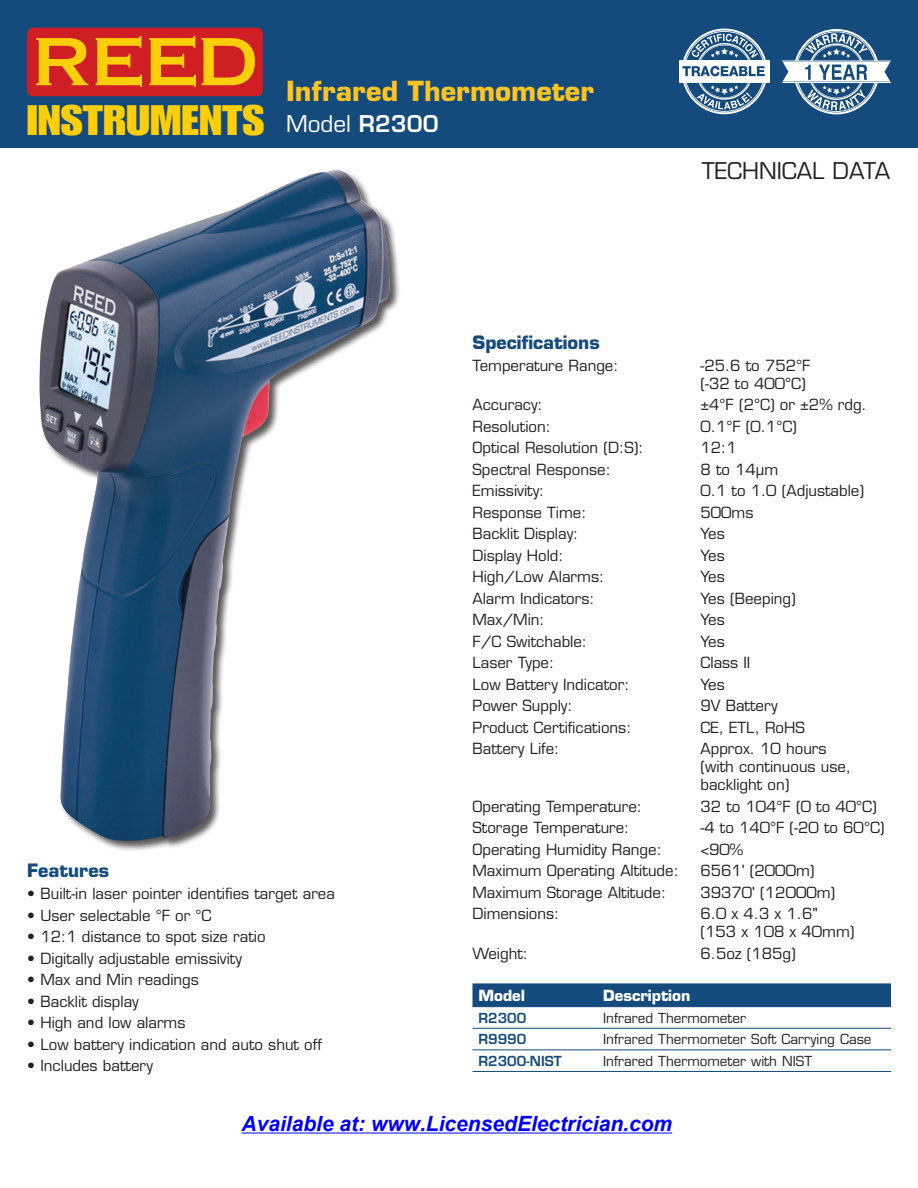
<style>
.page{position:relative;width:918px;height:1188px;background:#fff}
.page>*{position:absolute;margin:0;border:0;box-sizing:border-box;transform-origin:0 0}
.t1{font:41.7px "Impact LT Std";color:#fece08;scale:1.19 1}
.t2{font:700 27px "Eurostile LT Std";color:#fec422}
.t3{font:22.5px "Eurostile LT Std";color:#231f20}
.t4{font:22.5px "Eurostile LT Std";color:#fff}
.t5{font:italic 700 21px "Arial";color:#00f}
.t6{font:700 18px "Eurostile LT Std";color:#144a7c}
.t7{font:15px/18px "Eurostile LT Std";color:#231f20}
.t8{font:700 15px "Eurostile LT Std";color:#fff}
.t9{font:13.5px "Eurostile LT Std";color:#231f20}
.t10{font:600 13.5px "Eurostile LT Std";color:#144a7c}
.s1{font-weight:600}
</style>
<div class="page">
<div style="left:0;top:0;width:918px;height:148px;background:#144a7c"></div>
<svg style="left:782px;top:29px;width:109px;height:85px"></svg>
<div style="left:27px;top:28px;width:236px;height:68px;background:#d01e25;border-radius:6px"></div>
<svg style="left:36px;top:38px;width:52px;height:47px"></svg>
<svg style="left:96px;top:36px;width:46px;height:51px"></svg>
<svg style="left:149px;top:36px;width:106px;height:51px"></svg>
<div style="left:472px;top:983px;width:419px;height:23px;background:#144a7c"></div>
<hr style="left:472px;top:1006px;width:125px;height:1px;background:#144a7c">
<hr style="left:597px;top:1006px;width:294px;height:1px;background:#144a7c">
<hr style="left:472px;top:1028px;width:125px;height:1px;background:#144a7c">
<hr style="left:597px;top:1028px;width:294px;height:1px;background:#144a7c">
<hr style="left:472px;top:1049px;width:125px;height:1px;background:#144a7c">
<hr style="left:597px;top:1049px;width:294px;height:1px;background:#144a7c">
<hr style="left:472px;top:1071px;width:125px;height:1px;background:#144a7c">
<hr style="left:597px;top:1071px;width:294px;height:1px;background:#144a7c">
<svg style="left:683px;top:83px;width:83px;height:31px"></svg>
<div style="left:679px;top:62px;width:91px;height:19px;background:#fff"></div>
<hr style="left:679px;top:60px;width:91px;height:1px;background:#fff">
<hr style="left:679px;top:82px;width:91px;height:1px;background:#fff">
<svg style="left:682px;top:29px;width:84px;height:47px"></svg>
<div style="left:39px;top:169px;width:362px;height:683px;background:#231f20;opacity:.75"></div>
<img style="left:39px;top:169px;width:351px;height:672px">
<hr style="left:242px;top:1133px;width:430px;height:1px;background:#00f">
<h1 class="t1" style="left:27px;top:96px;width:201px">INSTRUMENTS</h1>
<h2 class="t2" style="left:286px;top:75px;width:309px">Infrared Thermometer</h2>
<h3 class="t4" style="left:286px;top:110px;width:154px">Model <span class="s1">R2300</span></h3>
<h3 class="t3" style="left:702px;top:157px;width:190px">Technical Data</h3>
<p class="t6" style="left:27px;top:860px;width:84px">Features</p>
<p class="t7" style="left:27px;top:885px;width:310px">• Built-in laser pointer identifies target area</p>
<p class="t7" style="left:27px;top:906px;width:186px">• User selectable °F or °C</p>
<p class="t7" style="left:27px;top:928px;width:240px">• 12:1 distance to spot size ratio</p>
<p class="t7" style="left:27px;top:949px;width:217px">• Digitally adjustable emissivity</p>
<p class="t7" style="left:27px;top:971px;width:173px">• Max and Min readings</p>
<p class="t7" style="left:27px;top:992px;width:113px">• Backlit display</p>
<p class="t7" style="left:27px;top:1014px;width:160px">• High and low alarms</p>
<p class="t7" style="left:27px;top:1035px;width:297px">• Low battery indication and auto shut off</p>
<p class="t7" style="left:27px;top:1057px;width:128px">• Includes battery</p>
<p class="t6" style="left:472px;top:331px;width:129px">Specifications</p>
<p class="t7" style="left:472px;top:356px;width:148px">Temperature Range:</p>
<p class="t7" style="left:700px;top:356px;width:111px">-25.6 to 752°F (-32 to 400°C)</p>
<p class="t7" style="left:472px;top:396px;width:72px">Accuracy:</p>
<p class="t7" style="left:700px;top:396px;width:168px">±4°F (2°C) or ±2% rdg.</p>
<p class="t7" style="left:472px;top:417px;width:80px">Resolution:</p>
<p class="t7" style="left:700px;top:417px;width:98px">0.1°F (0.1°C)</p>
<p class="t7" style="left:472px;top:439px;width:173px">Optical Resolution (D:S):</p>
<p class="t7" style="left:700px;top:439px;width:38px">12:1</p>
<p class="t7" style="left:472px;top:460px;width:140px">Spectral Response:</p>
<p class="t7" style="left:700px;top:460px;width:79px">8 to 14μm</p>
<p class="t7" style="left:472px;top:482px;width:73px">Emissivity:</p>
<p class="t7" style="left:700px;top:482px;width:165px">0.1 to 1.0 (Adjustable)</p>
<p class="t7" style="left:472px;top:503px;width:116px">Response Time:</p>
<p class="t7" style="left:700px;top:503px;width:54px">500ms</p>
<p class="t7" style="left:472px;top:525px;width:107px">Backlit Display:</p>
<p class="t7" style="left:700px;top:525px;width:26px">Yes</p>
<p class="t7" style="left:472px;top:546px;width:93px">Display Hold:</p>
<p class="t7" style="left:700px;top:546px;width:26px">Yes</p>
<p class="t7" style="left:472px;top:568px;width:133px">High/Low Alarms:</p>
<p class="t7" style="left:700px;top:568px;width:26px">Yes</p>
<p class="t7" style="left:472px;top:589px;width:124px">Alarm Indicators:</p>
<p class="t7" style="left:700px;top:589px;width:97px">Yes (Beeping)</p>
<p class="t7" style="left:472px;top:611px;width:74px">Max/Min:</p>
<p class="t7" style="left:700px;top:611px;width:26px">Yes</p>
<p class="t7" style="left:472px;top:632px;width:116px">F/C Switchable:</p>
<p class="t7" style="left:700px;top:632px;width:26px">Yes</p>
<p class="t7" style="left:472px;top:654px;width:83px">Laser Type:</p>
<p class="t7" style="left:700px;top:654px;width:51px">Class II</p>
<p class="t7" style="left:472px;top:675px;width:159px">Low Battery Indicator:</p>
<p class="t7" style="left:700px;top:675px;width:26px">Yes</p>
<p class="t7" style="left:472px;top:697px;width:102px">Power Supply:</p>
<p class="t7" style="left:700px;top:697px;width:79px">9V Battery</p>
<p class="t7" style="left:472px;top:718px;width:161px">Product Certifications:</p>
<p class="t7" style="left:700px;top:718px;width:106px">CE, ETL, RoHS</p>
<p class="t7" style="left:472px;top:740px;width:88px">Battery Life:</p>
<p class="t7" style="left:700px;top:740px;width:152px">Approx. 10 hours (with continuous use, backlight on)</p>
<p class="t7" style="left:472px;top:797px;width:171px">Operating Temperature:</p>
<p class="t7" style="left:700px;top:797px;width:178px">32 to 104°F (0 to 40°C)</p>
<p class="t7" style="left:472px;top:819px;width:159px">Storage Temperature:</p>
<p class="t7" style="left:700px;top:819px;width:186px">-4 to 140°F (-20 to 60°C)</p>
<p class="t7" style="left:472px;top:840px;width:191px">Operating Humidity Range:</p>
<p class="t7" style="left:700px;top:840px;width:44px">&lt;90%</p>
<p class="t7" style="left:472px;top:862px;width:208px">Maximum Operating Altitude:</p>
<p class="t7" style="left:700px;top:862px;width:115px">6561' (2000m)</p>
<p class="t7" style="left:472px;top:883px;width:195px">Maximum Storage Altitude:</p>
<p class="t7" style="left:700px;top:883px;width:136px">39370' (12000m)</p>
<p class="t7" style="left:472px;top:905px;width:88px">Dimensions:</p>
<p class="t7" style="left:700px;top:905px;width:156px">6.0 x 4.3 x 1.6" (153 x 108 x 40mm)</p>
<p class="t7" style="left:472px;top:944px;width:57px">Weight:</p>
<p class="t7" style="left:700px;top:944px;width:97px">6.5oz (185g)</p>
<p class="t8" style="left:478px;top:986px;width:48px">Model</p>
<p class="t8" style="left:603px;top:986px;width:89px">Description</p>
<p class="t10" style="left:478px;top:1009px;width:49px">R2300</p>
<p class="t9" style="left:603px;top:1009px;width:145px">Infrared Thermometer</p>
<p class="t10" style="left:478px;top:1031px;width:49px">R9990</p>
<p class="t9" style="left:603px;top:1031px;width:270px">Infrared Thermometer Soft Carrying Case</p>
<p class="t10" style="left:478px;top:1052px;width:85px">R2300-NIST</p>
<p class="t9" style="left:603px;top:1053px;width:211px">Infrared Thermometer with NIST</p>
<h3 class="t5" style="left:242px;top:1110px;width:432px">Available at: www.LicensedElectrician.com</h3>
</div>
